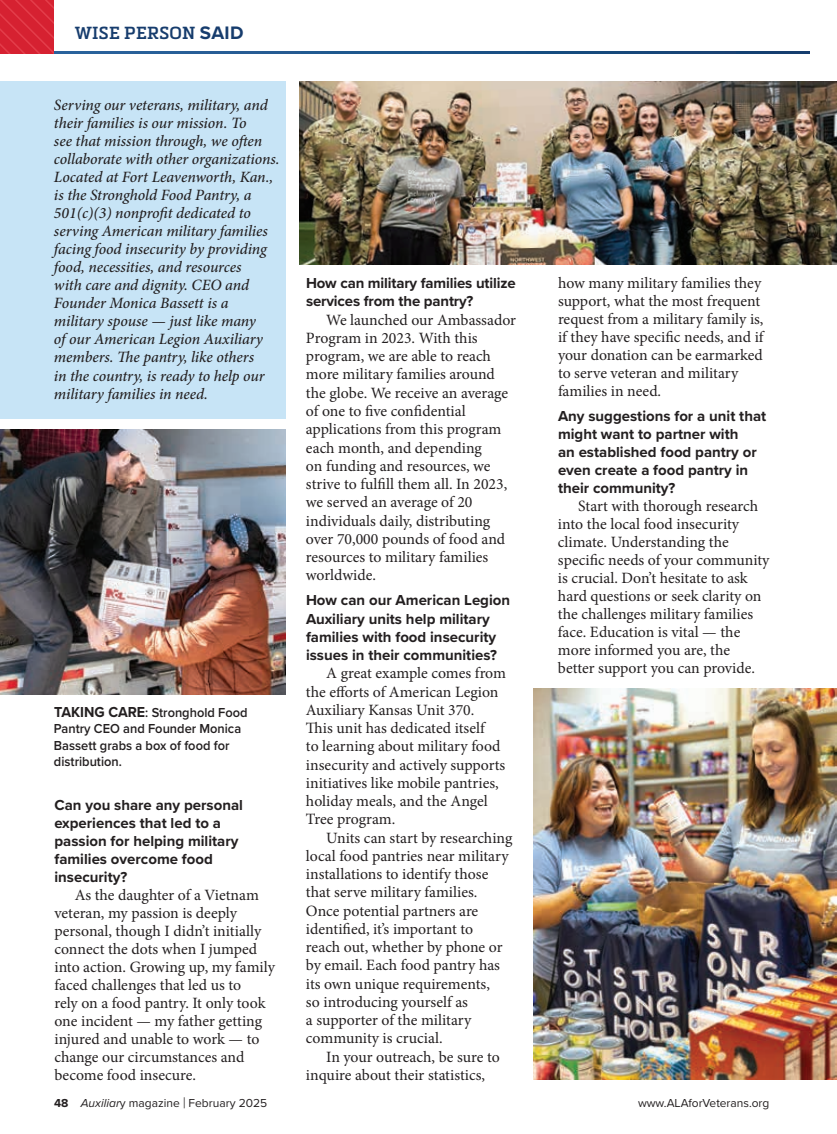
<style>
.page{position:relative;width:837px;height:1134px;background:#fff}
.page>*{position:absolute;margin:0;border:0;box-sizing:border-box;transform-origin:0 0}
.t1{font:600 17.25px "Metronic Slab Pro";letter-spacing:.02em;color:#163c6d}
.t2{font:15.75px/18.3px "Minion Pro";color:#231f20}
.t3{font:italic 500 15.75px/18px "Minion Pro";letter-spacing:-.01em;color:#231f20}
.t4{font:700 15px/18px "Proxima Nova";color:#231f20}
.t5{font:600 13.5px/16.2px "Proxima Nova";color:#231f20;scale:.95 1}
.t6{font:12px "Proxima Nova";color:#231f20}
.s1{font-family:"Proxima Nova";font-weight:700;font-size:18.75px}
.s2{font-weight:700;font-size:15px}
.s3{font-weight:700}
.s4{font-style:italic}
.s5{font-size:15.6px}
</style>
<div class="page">
<svg style="left:0;top:0;width:54px;height:54px;background:#d72434"></svg>
<div style="left:0;top:81px;width:286px;height:338px;background:#c7e4f6"></div>
<img style="left:533px;top:688px;width:304px;height:392px">
<img style="left:299px;top:81px;width:538px;height:184px">
<img style="left:0;top:429px;width:286px;height:265px">
<p class="t1" style="left:75px;top:22px;width:170px">WISE PERSON <span class="s1">SAID</span></p>
<p class="t3" style="left:54px;top:96px;width:227px">Serving our veterans, military, and their families is our mission. To<br>see that mission through, we often collaborate with other organizations.<br>Located at Fort Leavenworth, Kan., is the Stronghold Food Pantry, a 501(c)(3) nonprofit dedicated to serving American military families facing food insecurity by providing food, necessities, and resources<br>with care and dignity. CEO and Founder Monica Bassett is a military spouse — just like many<br>of our American Legion Auxiliary members. The pantry, like others<br>in the country, is ready to help our military families in need.</p>
<p class="t5" style="left:54px;top:704px;width:205px"><span class="s2">TAKING CARE</span>: Stronghold Food<br>Pantry CEO and Founder Monica<br>Bassett grabs a box of food for distribution.</p>
<p class="t4" style="left:54px;top:795px;width:190px">Can you share any personal experiences that led to a passion for helping military families overcome food insecurity?</p>
<p class="t2" style="left:54px;top:886px;width:222px;text-indent:20px">As the daughter of a Vietnam veteran, my passion is deeply personal, though I didn’t initially connect the dots when I jumped into action. Growing up, my family faced challenges that led us to<br>rely on a food pantry. It only took one incident — my father getting injured and unable to work — to change our circumstances and become food insecure.</p>
<p class="t4" style="left:306px;top:274px;width:211px">How can military families utilize services from the pantry?</p>
<p class="t2" style="left:306px;top:311px;width:212px;text-indent:20px">We launched our Ambassador<br>Program in 2023. With this program, we are able to reach more military families around the globe. We receive an average of one to five confidential applications from this program each month, and depending<br>on funding and resources, we strive to fulfill them all. In 2023, we served an average of 20 individuals daily, distributing over 70,000 pounds of food and resources to military families worldwide.</p>
<p class="t4" style="left:306px;top:591px;width:206px">How can our American Legion<br>Auxiliary units help military families with food insecurity issues in their communities?</p>
<p class="t2" style="left:306px;top:664px;width:202px;text-indent:20px">A great example comes from the efforts of American Legion<br>Auxiliary Kansas Unit 370.<br>This unit has dedicated itself<br>to learning about military food insecurity and actively supports initiatives like mobile pantries, holiday meals, and the Angel<br>Tree program.</p>
<p class="t2" style="left:306px;top:829px;width:208px;text-indent:20px">Units can start by researching local food pantries near military installations to identify those that serve military families.<br>Once potential partners are identified, it’s important to<br>reach out, whether by phone or by email. Each food pantry has its own unique requirements,<br>so introducing yourself as<br>a supporter of the military community is crucial.</p>
<p class="t2" style="left:306px;top:1048px;width:195px;text-indent:20px">In your outreach, be sure to inquire about their statistics,</p>
<p class="t2" style="left:558px;top:274px;width:207px">how many military families they support, what the most frequent request from a military family is, if they have specific needs, and if your donation can be earmarked to serve veteran and military families in need.</p>
<p class="t4" style="left:558px;top:406px;width:210px">Any suggestions for a unit that might want to partner with<br>an established food pantry or even create a food pantry in their community?</p>
<p class="t2" style="left:558px;top:497px;width:213px;text-indent:20px">Start with thorough research into the local food insecurity climate. Understanding the specific needs of your community is crucial. Don’t hesitate to ask hard questions or seek clarity on the challenges military families face. Education is vital — the more informed you are, the better support you can provide.</p>
<p class="t6" style="left:54px;top:1094px;width:215px"><span class="s3">48</span> <span class="s4">Auxiliar</span>y magazine <span class="s5">|</span> February 2025</p>
<p class="t6" style="left:638px;top:1094px;width:133px">www.ALAforVeterans.org</p>
</div>
